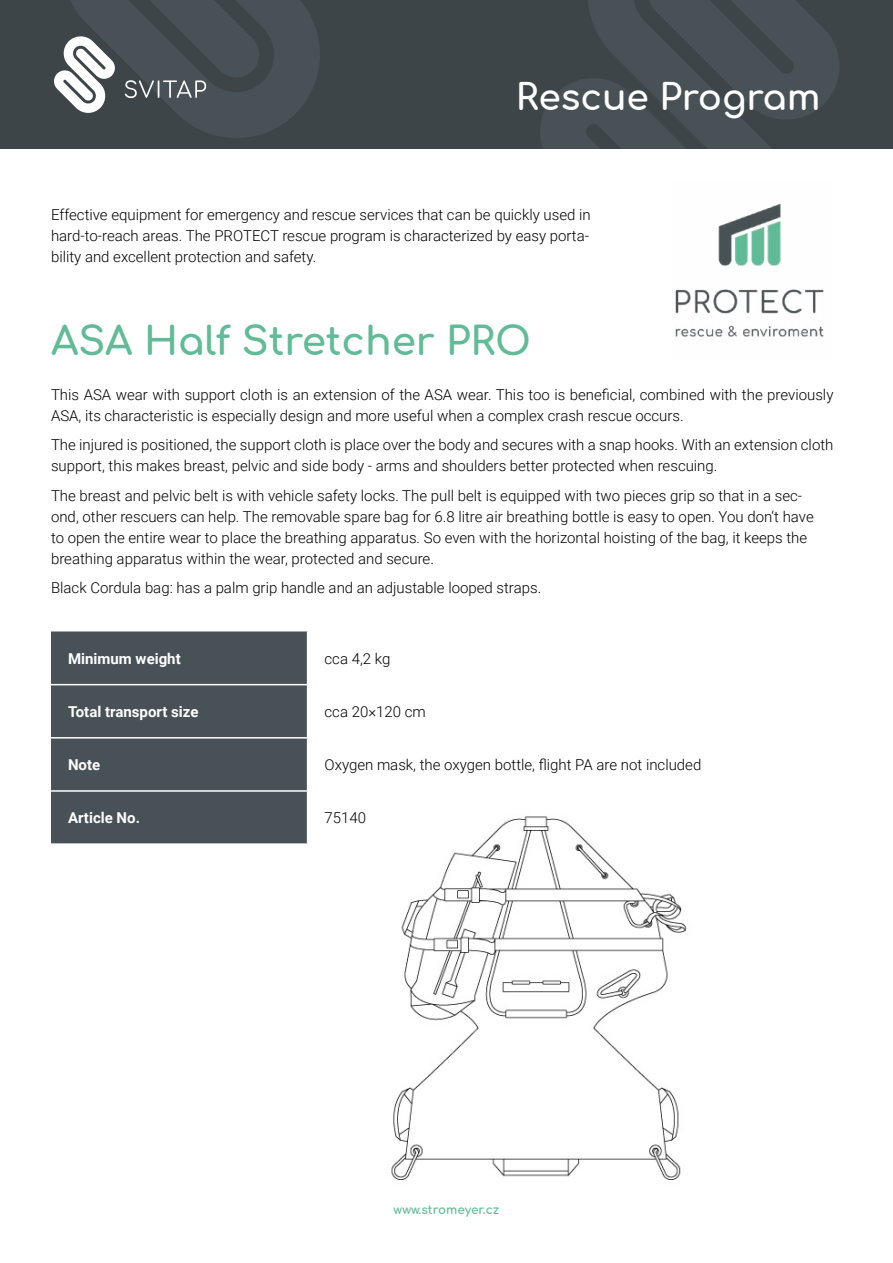
<style>
.page{position:relative;width:893px;height:1263px;background:#fff}
.page>*{position:absolute;margin:0;border:0;box-sizing:border-box;transform-origin:0 0}
.Nadpis{font:700 39px "Comfortaa";color:#61bb97}
.t1{font:700 36px "Comfortaa";color:#fff}
.Tabulka__text{font:300 15px/21px "Roboto";color:#000}
.Tabulka__záhlaví{font:700 15px "Roboto";color:#fff}
.t2{font:700 12px "Comfortaa";color:#61bb97}
</style>
<div class="page">
<div style="left:0;top:0;width:893px;height:149px;background:#3d4548"></div>
<svg style="left:540px;top:0;width:299px;height:149px"></svg>
<img style="left:391px;top:816px;width:296px;height:364px">
<div style="left:51px;top:631px;width:256px;height:212px;background:#485156"></div>
<hr style="left:51px;top:684px;width:257px;height:1px;background:#fff">
<hr style="left:51px;top:737px;width:257px;height:1px;background:#fff">
<hr style="left:51px;top:790px;width:257px;height:2px;background:#fff">
<svg style="left:54px;top:0;width:266px;height:138px"></svg>
<img style="left:675px;top:203px;width:149px;height:137px">
<h2 class="t1" style="left:516px;top:64px;width:306px">Rescue Program</h2>
<p class="Tabulka__text" style="left:51px;top:203px;width:541px;text-align:justify">Effective equipment for emergency and rescue services that can be quickly used in hard-to-reach areas. The PROTECT rescue program is characterized by easy porta&shy;bility and excellent protection and safety.</p>
<p class="Nadpis" style="left:51px;top:305px;width:482px">ASA Half Stretcher PRO</p>
<p class="Tabulka__text" style="left:51px;top:383px;width:784px">This ASA wear with support cloth is an extension of the ASA wear. This too is beneficial, combined with the previously<br>ASA, its characteristic is especially design and more useful when a complex crash rescue occurs.</p>
<p class="Tabulka__text" style="left:51px;top:434px;width:784px">The injured is positioned, the support cloth is place over the body and secures with a snap hooks. With an extension cloth support, this makes breast, pelvic and side body - arms and shoulders better protected when rescuing.</p>
<p class="Tabulka__text" style="left:51px;top:484px;width:764px">The breast and pelvic belt is with vehicle safety locks. The pull belt is equipped with two pieces grip so that in a sec&shy;ond, other rescuers can help. The removable spare bag for 6.8 litre air breathing bottle is easy to open. You don‘t have to open the entire wear to place the breathing apparatus. So even with the horizontal hoisting of the bag, it keeps the breathing apparatus within the wear, protected and secure.</p>
<p class="Tabulka__text" style="left:51px;top:577px;width:492px">Black Cordula bag: has a palm grip handle and an adjustable looped straps.</p>
<p class="Tabulka__záhlaví" style="left:68px;top:648px;width:114px">Minimum weight</p>
<p class="Tabulka__text" style="left:325px;top:647px;width:67px">cca 4,2 kg</p>
<p class="Tabulka__záhlaví" style="left:68px;top:701px;width:132px">Total transport size</p>
<p class="Tabulka__text" style="left:325px;top:700px;width:103px">cca 20×120 cm</p>
<p class="Tabulka__záhlaví" style="left:68px;top:754px;width:34px">Note</p>
<p class="Tabulka__text" style="left:325px;top:754px;width:378px">Oxygen mask, the oxygen bottle, flight PA are not included</p>
<p class="Tabulka__záhlaví" style="left:68px;top:807px;width:74px">Article No.</p>
<p class="Tabulka__text" style="left:325px;top:807px;width:43px">75140</p>
<p class="t2" style="left:394px;top:1198px;width:107px">www.stromeyer.cz</p>
</div>
